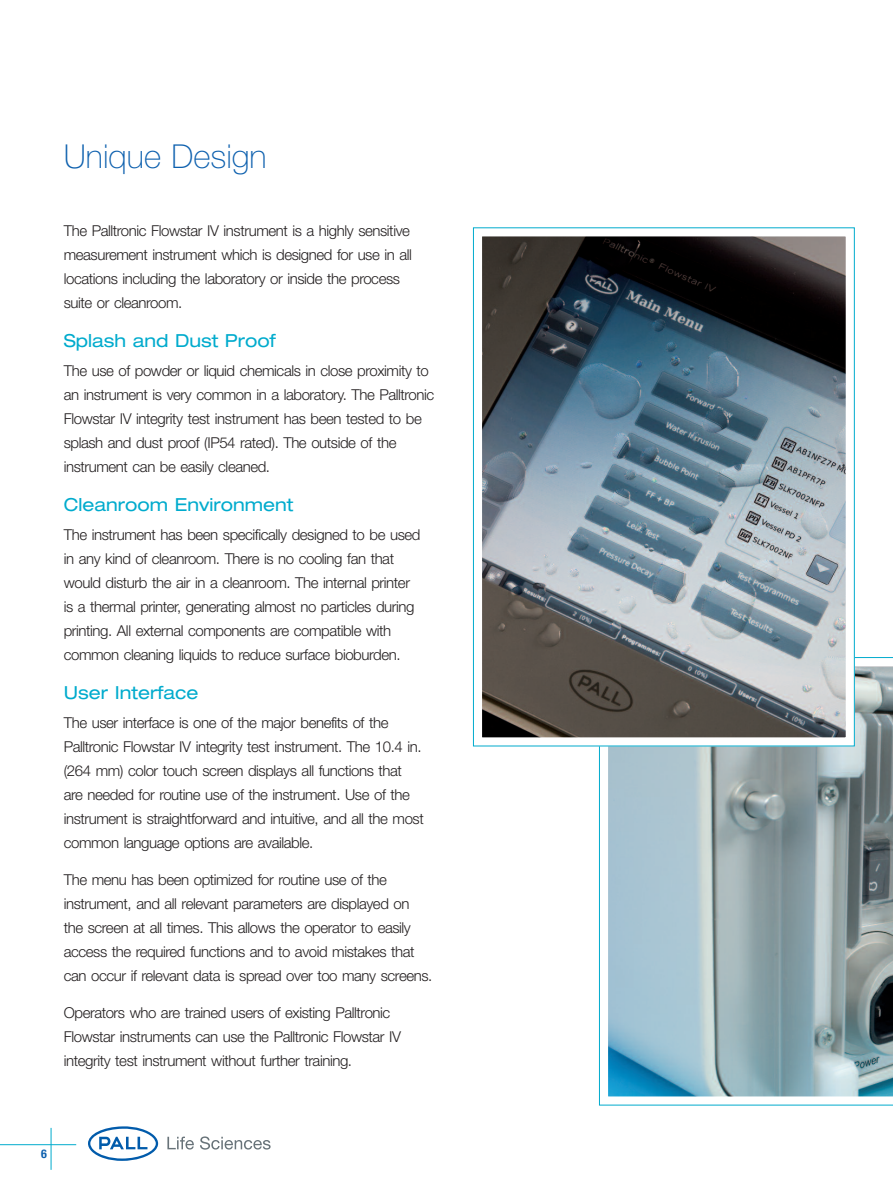
<style>
.page{position:relative;width:893px;height:1191px;background:#fff}
.page>*{position:absolute;margin:0;border:0;box-sizing:border-box;transform-origin:0 0}
.t1{font:100 33px "Helvetica Neue";color:#0d60ae}
.t2{font:expanded 18px "Helvetica Neue";color:#00abcd}
.t3{font:300 15px/24px "Helvetica Neue";letter-spacing:-.03em;color:#231f20}
.t4{font:700 condensed 12px "Helvetica Neue";color:#0d60ae}
</style>
<div class="page">
<svg style="left:88px;top:1126px;width:70px;height:34px"></svg>
<svg style="left:167px;top:1136px;width:27px;height:13px"></svg>
<svg style="left:200px;top:1136px;width:71px;height:13px"></svg>
<hr style="left:0;top:1144px;width:76px;height:1px;background:#00abcd">
<hr style="left:51px;top:1127px;width:1px;height:42px;background:#00abcd">
<svg style="left:599px;top:657px;width:294px;height:448px;background:#97aeb5"></svg>
<img style="left:483px;top:237px;width:362px;height:499px">
<div style="left:473px;top:227px;width:382px;height:519px;border:9px solid #fff"></div>
<h1 class="t1" style="left:64px;top:145px;width:204px">Unique Design</h1>
<p class="t3" style="left:64px;top:220px;width:350px">The Palltronic Flowstar IV instrument is a highly sensitive measurement instrument which is designed for use in all locations including the laboratory or inside the process suite or cleanroom.</p>
<p class="t2" style="left:64px;top:334px;width:214px">Splash and Dust Proof</p>
<p class="t3" style="left:64px;top:360px;width:372px">The use of powder or liquid chemicals in close proximity to an instrument is very common in a laboratory. The Palltronic Flowstar IV integrity test instrument has been tested to be splash and dust proof (IP54 rated). The outside of the instrument can be easily cleaned.</p>
<p class="t2" style="left:64px;top:498px;width:231px">Cleanroom Environment</p>
<p class="t3" style="left:64px;top:524px;width:358px">The instrument has been specifically designed to be used in any kind of cleanroom. There is no cooling fan that would disturb the air in a cleanroom. The internal printer is a thermal printer, generating almost no particles during printing. All external components are compatible with common cleaning liquids to reduce surface bioburden.</p>
<p class="t2" style="left:64px;top:686px;width:136px">User Interface</p>
<p class="t3" style="left:64px;top:712px;width:362px">The user interface is one of the major benefits of the Palltronic Flowstar IV integrity test instrument. The 10.4 in. (264 mm) color touch screen displays all functions that are needed for routine use of the instrument. Use of the instrument is straightforward and intuitive, and all the most common language options are available.</p>
<p class="t3" style="left:64px;top:869px;width:370px">The menu has been optimized for routine use of the instrument, and all relevant parameters are displayed on the screen at all times. This allows the operator to easily access the required functions and to avoid mistakes that can occur if relevant data is spread over too many screens.</p>
<p class="t3" style="left:64px;top:1002px;width:339px">Operators who are trained users of existing Palltronic<br>Flowstar instruments can use the Palltronic Flowstar IV integrity test instrument without further training.</p>
<p class="t4" style="left:41px;top:1149px;width:7px">6</p>
</div>
